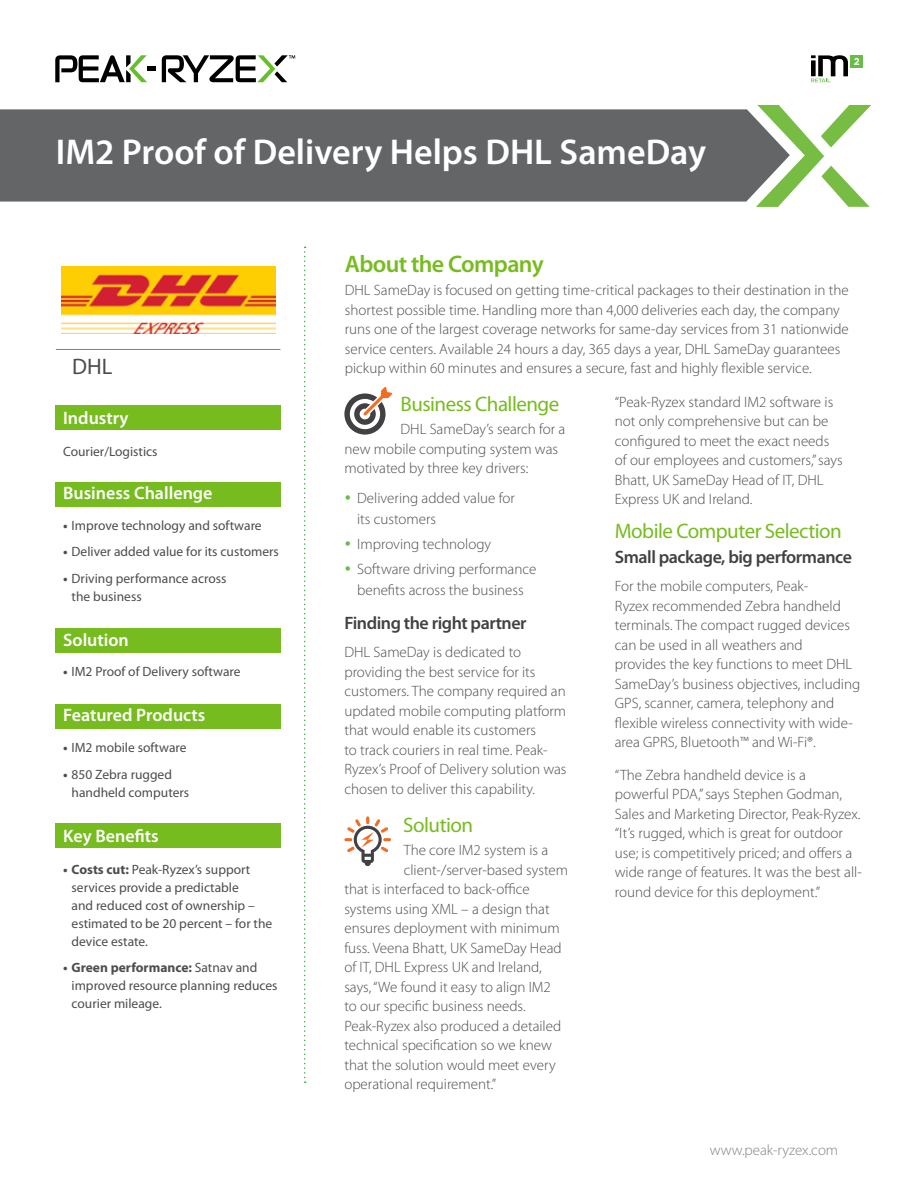
<style>
.page{position:relative;width:918px;height:1188px;background:#fff}
.page>*{position:absolute;margin:0;border:0;box-sizing:border-box;transform-origin:0 0}
.t1{font:600 36px "Myriad Pro";color:#fff}
.t2{font:600 24px "Myriad Pro";letter-spacing:-.025em;color:#77bc1f}
.t3{font:22.5px "Myriad Pro";color:#4d4d4f}
.t4{font:21px "Myriad Pro";letter-spacing:-.025em;color:#77bc1f}
.t5{font:600 18px "Myriad Pro";color:#fff}
.t6{font:600 18px "Myriad Pro";letter-spacing:-.025em;color:#414042}
.t7{font:300 15px/19.5px "Myriad Pro";color:#4d4d4f}
.t8{font:300 15px "Myriad Pro";color:#808285}
.t9{font:13.5px/18px "Myriad Pro";color:#4d4d4f}
.s1{font-weight:700}
.s2{color:#68bd49}
</style>
<div class="page">
<div style="left:55px;top:824px;width:226px;height:24px;background:#77bc1f"></div>
<div style="left:0;top:109px;width:756px;height:93px;background:#636567"></div>
<svg style="left:756px;top:105px;width:115px;height:102px"></svg>
<div style="left:55px;top:405px;width:226px;height:25px;background:#77bc1f"></div>
<div style="left:55px;top:482px;width:226px;height:24px;background:#77bc1f"></div>
<div style="left:55px;top:628px;width:226px;height:25px;background:#77bc1f"></div>
<div style="left:55px;top:704px;width:226px;height:25px;background:#77bc1f"></div>
<svg style="left:344px;top:816px;width:47px;height:50px"></svg>
<svg style="left:344px;top:387px;width:48px;height:48px"></svg>
<svg style="left:304px;top:247px;width:2px;height:836px"></svg>
<hr style="left:56px;top:349px;width:224px;height:1px;background:#808285">
<img style="left:61px;top:267px;width:215px;height:66px">
<svg style="left:55px;top:55px;width:101px;height:27px"></svg>
<svg style="left:162px;top:55px;width:133px;height:27px"></svg>
<div style="left:851px;top:55px;width:12px;height:13px;background:#68bd49"></div>
<svg style="left:854px;top:58px;width:5px;height:7px"></svg>
<svg style="left:811px;top:55px;width:37px;height:28px"></svg>
<h1 class="t1" style="left:56px;top:132px;width:652px">IM2 Proof of Delivery Helps DHL SameDay</h1>
<h3 class="t3" style="left:72px;top:355px;width:42px">DHL</h3>
<p class="t5" style="left:63px;top:408px;width:67px">Industry</p>
<p class="t9" style="left:63px;top:443px;width:96px">Courier/Logistics</p>
<p class="t5" style="left:63px;top:483px;width:151px">Business Challenge</p>
<p class="t9" style="left:63px;top:516px;width:200px"><span class="s1">•</span> Improve technology and software</p>
<p class="t9" style="left:63px;top:543px;width:217px"><span class="s1">•</span> Deliver added value for its customers</p>
<p class="t9" style="left:72px;top:569px;width:156px;text-indent:-9px"><span class="s1">•</span> Driving performance across the business</p>
<p class="t5" style="left:63px;top:630px;width:67px">Solution</p>
<p class="t9" style="left:63px;top:663px;width:179px"><span class="s1">•</span> IM2 Proof of Delivery software</p>
<p class="t5" style="left:63px;top:705px;width:144px">Featured Products</p>
<p class="t9" style="left:63px;top:739px;width:125px"><span class="s1">•</span> IM2 mobile software</p>
<p class="t9" style="left:72px;top:765px;width:119px;text-indent:-9px"><span class="s1">•</span> 850 Zebra rugged handheld computers</p>
<p class="t5" style="left:63px;top:826px;width:97px">Key Benefits</p>
<p class="t9" style="left:72px;top:861px;width:202px;text-indent:-9px"><span class="s1">• Costs cut:</span> Peak-Ryzex’s support services provide a predictable<br>and reduced cost of ownership – estimated to be 20 percent – for the device estate.</p>
<p class="t9" style="left:72px;top:959px;width:207px;text-indent:-9px"><span class="s1">• Green performance:</span> Satnav and improved resource planning reduces courier mileage.</p>
<h2 class="t2" style="left:345px;top:250px;width:200px">About the Company</h2>
<p class="t7" style="left:345px;top:281px;width:506px">DHL SameDay is focused on getting time-critical packages to their destination in the shortest possible time. Handling more than 4,000 deliveries each day, the company runs one of the largest coverage networks for same-day services from 31 nationwide service centers. Available 24 hours a day, 365 days a year, DHL SameDay guarantees pickup within 60 minutes and ensures a secure, fast and highly flexible service.</p>
<h3 class="t4" style="left:401px;top:392px;width:160px">Business Challenge</h3>
<p class="t7" style="left:344px;top:420px;width:222px;text-indent:56px">DHL SameDay’s search for a new mobile computing system was motivated by three key drivers:</p>
<p class="t7" style="left:357px;top:488px;width:159px;line-height:21px;text-indent:-13px"><span class="s2">•</span> Delivering added value for its customers</p>
<p class="t7" style="left:344px;top:535px;width:148px"><span class="s2">•</span> Improving technology</p>
<p class="t7" style="left:344px;top:559px;width:194px;line-height:21px;text-align:center"><span class="s2">•</span> Software driving performance benefits across the business</p>
<p class="t6" style="left:344px;top:613px;width:184px">Finding the right partner</p>
<p class="t7" style="left:344px;top:643px;width:224px">DHL SameDay is dedicated to providing the best service for its customers. The company required an updated mobile computing platform that would enable its customers<br>to track couriers in real time. Peak-Ryzex’s Proof of Delivery solution was chosen to deliver this capability.</p>
<h3 class="t4" style="left:403px;top:813px;width:71px">Solution</h3>
<p class="t7" style="left:404px;top:841px;width:146px">The core IM2 system is a</p>
<p class="t7" style="left:404px;top:860px;width:166px">client-/server-based system</p>
<p class="t7" style="left:344px;top:880px;width:187px">that is interfaced to back-office</p>
<p class="t7" style="left:344px;top:899px;width:207px">systems using XML – a design that</p>
<p class="t7" style="left:344px;top:919px;width:217px">ensures deployment with minimum</p>
<p class="t7" style="left:344px;top:938px;width:219px">fuss. Veena Bhatt, UK SameDay Head</p>
<p class="t7" style="left:344px;top:958px;width:199px">of IT, DHL Express UK and Ireland,</p>
<p class="t7" style="left:344px;top:977px;width:208px">says, “We found it easy to align IM2</p>
<p class="t7" style="left:344px;top:997px;width:183px">to our specific business needs.</p>
<p class="t7" style="left:344px;top:1016px;width:218px">Peak-Ryzex also produced a detailed</p>
<p class="t7" style="left:344px;top:1036px;width:209px">technical specification so we knew</p>
<p class="t7" style="left:344px;top:1055px;width:213px">that the solution would meet every</p>
<p class="t7" style="left:344px;top:1075px;width:153px">operational requirement.”</p>
<p class="t7" style="left:615px;top:392px;width:229px">“Peak-Ryzex standard IM2 software is not only comprehensive but can be configured to meet the exact needs of our employees and customers,” says Bhatt, UK SameDay Head of IT, DHL Express UK and Ireland.</p>
<h3 class="t4" style="left:615px;top:520px;width:229px">Mobile Computer Selection</h3>
<p class="t6" style="left:615px;top:547px;width:239px">Small package, big performance</p>
<p class="t7" style="left:615px;top:577px;width:247px">For the mobile computers, Peak-<br>Ryzex recommended Zebra handheld terminals. The compact rugged devices can be used in all weathers and<br>provides the key functions to meet DHL SameDay’s business objectives, including GPS, scanner, camera, telephony and flexible wireless connectivity with wide&shy;area GPRS, Bluetooth™ and Wi-Fi®.</p>
<p class="t7" style="left:615px;top:765px;width:249px">“The Zebra handheld device is a powerful PDA,” says Stephen Godman, Sales and Marketing Director, Peak-Ryzex. “It’s rugged, which is great for outdoor use; is competitively priced; and offers a wide range of features. It was the best all&shy;round device for this deployment.”</p>
<p class="t8" style="left:710px;top:1141px;width:130px">www.peak-ryzex.com</p>
</div>
